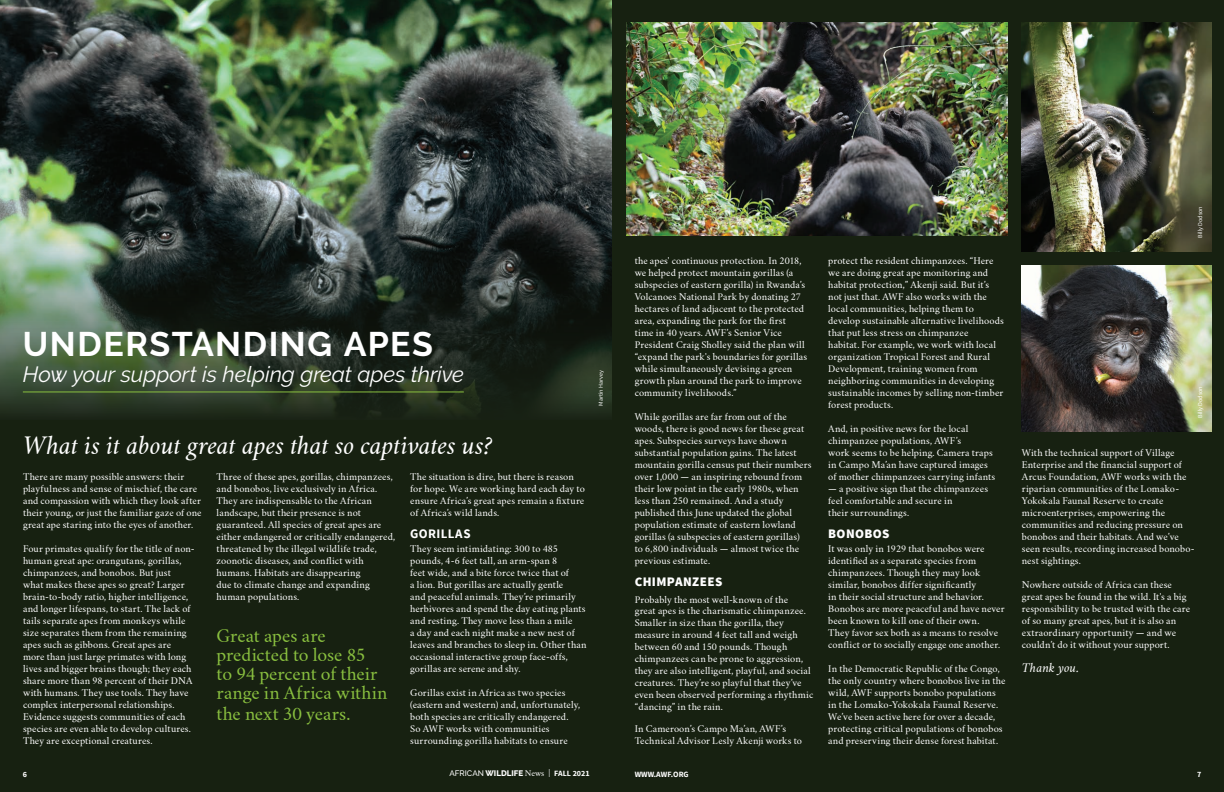
<style>
.page{position:relative;width:1224px;height:792px;background:#fff}
.page>*{position:absolute;margin:0;border:0;box-sizing:border-box;transform-origin:0 0}
.Header_7{font:700 34px "Raleway";letter-spacing:.045em;color:#fff}
.Intro_Text{font:italic 24px "Crimson Text";letter-spacing:-.01em;color:#fff}
.Serif_Article_-_Body{font:italic 22px "Raleway";letter-spacing:-.005em;color:#fff}
.Pull_Quote{font:17px/19px "Crimson Text";letter-spacing:-.005em;color:#89bf3f}
.Body_Subheader{font:900 13px "Source Sans Pro";letter-spacing:.03em;color:#fff}
.Body_Subheader-2{font:700 13px "Source Sans Pro";letter-spacing:.03em;color:#fff}
.Body__Serif{font:italic 12px "Crimson Text";color:#fff}
.Body__Serif-2{font:9px/12px "Crimson Text";letter-spacing:.01em;color:#fff}
.Body_Subheader-3{font:9px/12px "Crimson Text";letter-spacing:.015em;color:#fff}
.t1{font:800 8px "Raleway";color:#fff}
.t2{font:700 8px "Source Sans Pro";color:#fff}
.t3{font:6px "Source Sans Pro";color:#fff}
.s1{font-weight:500}
.s2{font-family:"Crimson Text";font-weight:400;font-size:7.6px}
.s3{font-family:"Source Sans Pro";font-weight:400}
.s4{font-family:"Source Sans Pro";font-weight:700}
</style>
<div class="page">
<div style="left:0;top:0;width:621px;height:792px;background:#172111"></div>
<div style="left:612px;top:0;width:612px;height:792px;background:#172111"></div>
<img style="left:0;top:0;width:612px;height:194px">
<svg style="left:0;top:194px;width:612px;height:222px"></svg>
<img style="left:627px;top:23px;width:381px;height:212px">
<img style="left:1022px;top:23px;width:189px;height:229px">
<img style="left:1022px;top:266px;width:189px;height:166px">
<hr style="left:23px;top:391px;width:441px;height:1px;background:#89bf3f">
<p class="t3" style="left:635px;top:74px;width:35px;rotate:-90deg">Max Chiswick</p>
<p class="Header_7" style="left:23px;top:325px;width:412px">UNDERSTANDING APES</p>
<p class="Serif_Article_-_Body" style="left:23px;top:362px;width:442px">How your support is helping great apes thrive</p>
<p class="t3" style="left:597px;top:406px;width:37px;rotate:-90deg">Martin Harvey</p>
<p class="Intro_Text" style="left:23px;top:431px;width:470px">What is it about great apes that so captivates us?</p>
<p class="Body__Serif-2" style="left:23px;top:471px;width:180px">There are many possible answers: their playfulness and sense of mischief, the care and compassion with which they look after their young, or just the familiar gaze of one great ape staring into the eyes of another.</p>
<p class="Body__Serif-2" style="left:23px;top:543px;width:173px">Four primates qualify for the title of non&shy;human great ape: orangutans, gorillas, chimpanzees, and bonobos. But just<br>what makes these apes so great? Larger brain-to-body ratio, higher intelligence, and longer lifespans, to start. The lack of tails separate apes from monkeys while size separates them from the remaining apes such as gibbons. Great apes are more than just large primates with long lives and bigger brains though; they each share more than 98 percent of their DNA with humans. They use tools. They have complex interpersonal relationships.<br>Evidence suggests communities of each species are even able to develop cultures.<br>They are exceptional creatures.</p>
<p class="Body__Serif-2" style="left:217px;top:471px;width:180px">Three of these apes, gorillas, chimpanzees, and bonobos, live exclusively in Africa.<br>They are indispensable to the African landscape, but their presence is not guaranteed. All species of great apes are either endangered or critically endangered, threatened by the illegal wildlife trade, zoonotic diseases, and conflict with humans. Habitats are disappearing<br>due to climate change and expanding human populations.</p>
<p class="Pull_Quote" style="left:217px;top:626px;width:172px">Great apes are predicted to lose 85<br>to 94 percent of their range in Africa within</p>
<p class="Pull_Quote" style="left:217px;top:704px;width:135px">the next 30 years.</p>
<p class="Body__Serif-2" style="left:410px;top:471px;width:176px">The situation is dire, but there is reason for hope. We are working hard each day to ensure Africa’s great apes remain a fixture of Africa’s wild lands.</p>
<p class="Body_Subheader-2" style="left:410px;top:525px;width:62px">GORILLAS</p>
<p class="Body__Serif-2" style="left:410px;top:543px;width:178px">They seem intimidating: 300 to 485 pounds, 4-6 feet tall, an arm-span 8<br>feet wide, and a bite force twice that of<br>a lion. But gorillas are actually gentle<br>and peaceful animals. They’re primarily herbivores and spend the day eating plants and resting. They move less than a mile<br>a day and each night make a new nest of leaves and branches to sleep in. Other than occasional interactive group face-offs, gorillas are serene and shy.</p>
<p class="Body__Serif-2" style="left:410px;top:687px;width:171px">Gorillas exist in Africa as two species (eastern and western) and, unfortunately, both species are critically endangered.<br>So AWF works with communities surrounding gorilla habitats to ensure</p>
<p class="t2" style="left:23px;top:769px;width:6px">6</p>
<p class="t1" style="left:450px;top:769px;width:142px"><span class="s1">AFRICAN</span> WILDLIFE <span class="s2">News</span> <span class="s3">|</span> <span class="s4">FALL 2021</span></p>
<p class="Body__Serif-2" style="left:635px;top:255px;width:174px">the apes' continuous protection. In 2018, we helped protect mountain gorillas (a subspecies of eastern gorilla) in Rwanda’s Volcanoes National Park by donating 27 hectares of land adjacent to the protected area, expanding the park for the first<br>time in 40 years. AWF’s Senior Vice President Craig Sholley said the plan will “expand the park's boundaries for gorillas while simultaneously devising a green growth plan around the park to improve community livelihoods.”</p>
<p class="Body__Serif-2" style="left:635px;top:411px;width:178px">While gorillas are far from out of the woods, there is good news for these great apes. Subspecies surveys have shown substantial population gains. The latest mountain gorilla census put their numbers over 1,000 — an inspiring rebound from their low point in the early 1980s, when less than 250 remained. And a study published this June updated the global population estimate of eastern lowland gorillas (a subspecies of eastern gorillas)<br>to 6,800 individuals — almost twice the previous estimate.</p>
<p class="Body_Subheader" style="left:635px;top:573px;width:89px">CHIMPANZEES</p>
<p class="Body_Subheader-3" style="left:635px;top:593px;width:180px">Probably the most well-known of the<br>great apes is the charismatic chimpanzee.<br>Smaller in size than the gorilla, they measure in around 4 feet tall and weigh between 60 and 150 pounds. Though chimpanzees can be prone to aggression, they are also intelligent, playful, and social creatures. They’re so playful that they’ve even been observed performing a rhythmic “dancing” in the rain.</p>
<p class="Body__Serif-2" style="left:635px;top:723px;width:169px">In Cameroon’s Campo Ma’an, AWF’s<br>Technical Advisor Lesly Akenji works to</p>
<p class="Body__Serif-2" style="left:828px;top:255px;width:177px">protect the resident chimpanzees. “Here we are doing great ape monitoring and habitat protection,” Akenji said. But it’s not just that. AWF also works with the local communities, helping them to develop sustainable alternative livelihoods that put less stress on chimpanzee<br>habitat. For example, we work with local organization Tropical Forest and Rural Development, training women from neighboring communities in developing sustainable incomes by selling non-timber forest products.</p>
<p class="Body__Serif-2" style="left:828px;top:423px;width:169px">And, in positive news for the local chimpanzee populations, AWF’s<br>work seems to be helping. Camera traps in Campo Ma’an have captured images of mother chimpanzees carrying infants</p>
<p class="Body__Serif-2" style="left:828px;top:483px;width:161px">— a positive sign that the chimpanzees feel comfortable and secure in<br>their surroundings.</p>
<p class="Body_Subheader" style="left:828px;top:525px;width:63px">BONOBOS</p>
<p class="Body__Serif-2" style="left:828px;top:543px;width:178px">It was only in 1929 that bonobos were identified as a separate species from chimpanzees. Though they may look similar, bonobos differ significantly<br>in their social structure and behavior.<br>Bonobos are more peaceful and have never been known to kill one of their own.<br>They favor sex both as a means to resolve conflict or to socially engage one another.</p>
<p class="Body__Serif-2" style="left:828px;top:663px;width:179px">In the Democratic Republic of the Congo, the only country where bonobos live in the wild, AWF supports bonobo populations in the Lomako-Yokokala Faunal Reserve.<br>We’ve been active here for over a decade, protecting critical populations of bonobos and preserving their dense forest habitat.</p>
<p class="t3" style="left:1196px;top:238px;width:33px;rotate:-90deg">Billy Dodson</p>
<p class="t3" style="left:1196px;top:418px;width:33px;rotate:-90deg">Billy Dodson</p>
<p class="Body__Serif-2" style="left:1022px;top:447px;width:174px">With the technical support of Village Enterprise and the financial support of Arcus Foundation, AWF works with the riparian communities of the Lomako-Yokokala Faunal Reserve to create microenterprises, empowering the communities and reducing pressure on bonobos and their habitats. And we’ve seen results, recording increased bonobo&shy;nest sightings.</p>
<p class="Body__Serif-2" style="left:1022px;top:579px;width:170px">Nowhere outside of Africa can these great apes be found in the wild. It's a big responsibility to be trusted with the care of so many great apes, but it is also an extraordinary opportunity — and we couldn’t do it without your support.</p>
<p class="Body__Serif" style="left:1022px;top:661px;width:59px">Thank you.</p>
<p class="t2" style="left:635px;top:769px;width:56px">WWW.AWF.ORG</p>
<p class="t2" style="left:1197px;top:769px;width:6px">7</p>
</div>
